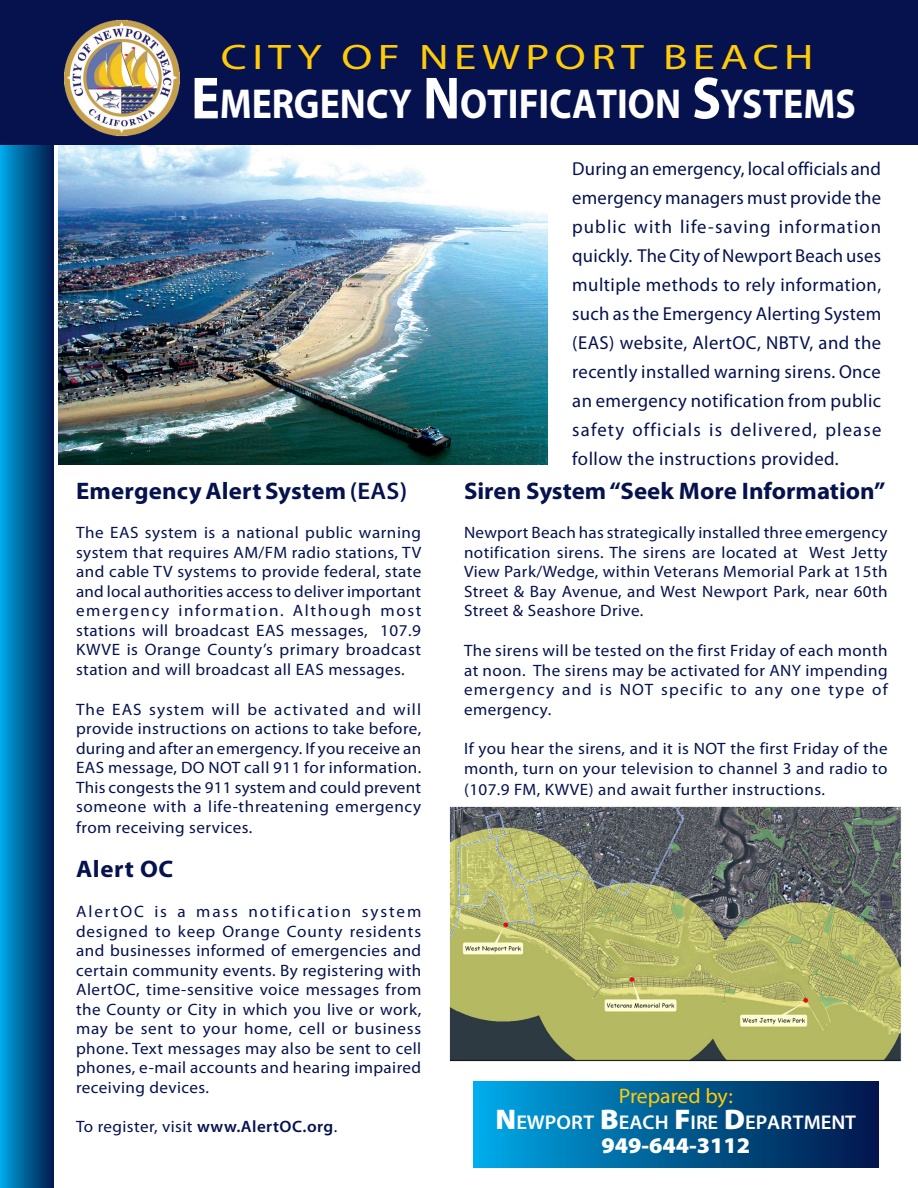
<style>
.page{position:relative;width:918px;height:1188px;background:#fff}
.page>*{position:absolute;margin:0;border:0;box-sizing:border-box;transform-origin:0 0}
.Document_Title{font:700 42px "Myriad Pro";color:#fff;scale:.9 1}
.Document_Title-2{font:35.55px "Myriad Pro";letter-spacing:.12em;color:#ffcb08;scale:1.27 1}
.Body{font:700 24px "Myriad Pro";color:#05124e;scale:1.04 1}
.t1{font:900 22.5px "Myriad Pro";color:#fff;scale:1.04 1}
.t2{font:21px "Myriad Pro";letter-spacing:-.005em;color:#ffcb08;scale:1.04 1}
.t3{font:600 19.95px "Myriad Pro";color:#fff;scale:1.04 1}
.Body-2{font:18.75px/29.1px "Myriad Pro";letter-spacing:.025em;color:#05124e;text-align:justify}
.Body-3{font:16.5px/19.5px "Myriad Pro";letter-spacing:.025em;color:#05124e;text-align:justify;scale:1.04 1}
.s1{font-size:60px}
.s2{font-weight:600}
.s3{font-weight:900;font-size:28.5px}
</style>
<div class="page">
<div style="left:0;top:0;width:54px;height:1188px;background:linear-gradient(to right,#00a7e4,#01194c)"></div>
<img style="left:59px;top:145px;width:489px;height:319px">
<div style="left:0;top:0;width:918px;height:145px;background:#05124e"></div>
<img style="left:65px;top:20px;width:114px;height:116px">
<img style="left:450px;top:806px;width:452px;height:256px">
<div style="left:474px;top:1082px;width:404px;height:83px;background:linear-gradient(to right,#00a8e4,#011447)"></div>
<div style="left:474px;top:1085px;width:404px;height:83px;background:linear-gradient(to right,#00a8e4,#011447)"></div>
<p class="Document_Title-2" style="left:221px;top:35px;width:468px">CITY OF NEWPORT BEACH</p>
<p class="Document_Title" style="left:191px;top:77px;width:737px"><span class="s1">E</span>MERGENCY <span class="s1">N</span>OTIFICATION <span class="s1">S</span>YSTEMS</p>
<p class="Body" style="left:76px;top:475px;width:320px">Emergency Alert System <span class="s2">(EAS)</span></p>
<p class="Body-3" style="left:76px;top:523px;width:334px">The EAS system is a national public warning system that requires AM/FM radio stations, TV and cable TV systems to provide federal, state and local authorities access to deliver important emergency information. Although most stations will broadcast EAS messages, 107.9<br>KWVE is Orange County’s primary broadcast station and will broadcast all EAS messages.</p>
<p class="Body-3" style="left:76px;top:699px;width:333px">The EAS system will be activated and will provide instructions on actions to take before, during and after an emergency. If you receive an EAS message, DO NOT call 911 for information.<br>This congests the 911 system and could prevent someone with a life-threatening emergency</p>
<p class="Body-3" style="left:76px;top:818px;width:171px">from receiving services.</p>
<p class="Body" style="left:76px;top:854px;width:95px">Alert OC</p>
<p class="Body-3" style="left:76px;top:902px;width:333px">AlertOC is a mass notification system designed to keep Orange County residents and businesses informed of emergencies and certain community events. By registering with AlertOC, time-sensitive voice messages from the County or City in which you live or work, may be sent to your home, cell or business phone. Text messages may also be sent to cell phones, e-mail accounts and hearing impaired receiving devices.</p>
<p class="Body-3" style="left:76px;top:1117px;width:253px">To register, visit <span class="s2">www.AlertOC.org</span>.</p>
<p class="Body-2" style="left:572px;top:154px;width:311px">During an emergency, local officials and emergency managers must provide the public with life-saving information quickly. The City of Newport Beach uses multiple methods to rely information, such as the Emergency Alerting System (EAS) website, AlertOC, NBTV, and the recently installed warning sirens. Once an emergency notification from public safety officials is delivered, please follow the instructions provided.</p>
<p class="Body" style="left:464px;top:475px;width:407px">Siren System “Seek More Information”</p>
<p class="Body-3" style="left:464px;top:523px;width:409px">Newport Beach has strategically installed three emergency notification sirens. The sirens are located at West Jetty View Park/Wedge, within Veterans Memorial Park at 15th Street &amp; Bay Avenue, and West Newport Park, near 60th Street &amp; Seashore Drive.</p>
<p class="Body-3" style="left:464px;top:641px;width:409px">The sirens will be tested on the first Friday of each month at noon. The sirens may be activated for ANY impending emergency and is NOT specific to any one type of emergency.</p>
<p class="Body-3" style="left:464px;top:739px;width:409px">If you hear the sirens, and it is NOT the first Friday of the month, turn on your television to channel 3 and radio to</p>
<p class="Body-3" style="left:464px;top:779px;width:348px">(107.9 FM, KWVE) and await further instructions.</p>
<p class="t2" style="left:619px;top:1083px;width:111px">Prepared by:</p>
<p class="t3" style="left:496px;top:1109px;width:348px"><span class="s3">N</span>EWPORT <span class="s3">B</span>EACH <span class="s3">F</span>IRE <span class="s3">D</span>EPARTMENT</p>
<p class="t1" style="left:601px;top:1132px;width:145px">949-644-3112</p>
</div>
